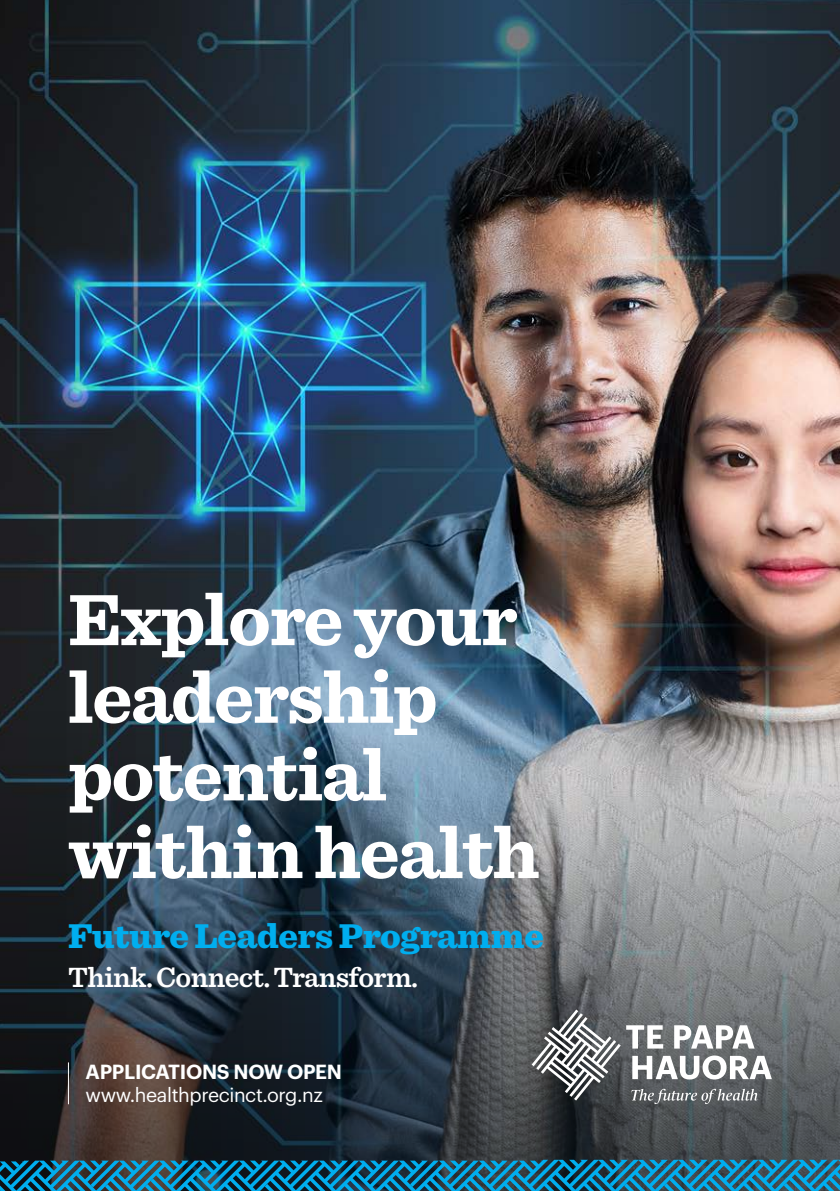
<style>
.page{position:relative;width:840px;height:1191px;background:#fff}
.page>*{position:absolute;margin:0;border:0;box-sizing:border-box;transform-origin:0 0}
.t1{font:700 75.8px/77.6px "Sentinel";letter-spacing:-.02em;color:#fff}
.t2{font:900 36px "Sentinel";letter-spacing:-.01em;color:#00aeef}
.t3{font:600 29.2px "Sentinel";letter-spacing:-.02em;color:#fff}
.t4{font:600 20px "Graphik";letter-spacing:-.015em;color:#fff}
.t5{font:19.6px "Graphik";letter-spacing:-.02em;color:#fff}
</style>
<div class="page">
<img style="left:0;top:0;width:839px;height:554px">
<img style="left:0;top:554px;width:839px;height:605px">
<svg style="left:531px;top:1009px;width:240px;height:95px"></svg>
<hr style="left:68px;top:1062px;width:1px;height:42px;background:#fff">
<svg style="left:0;top:1159px;width:839px;height:32px;background:#176b8c"></svg>
<p class="t1" style="left:68px;top:577px;width:473px">Explore your leadership potential within health</p>
<p class="t2" style="left:68px;top:907px;width:477px">Future Leaders Programme</p>
<p class="t3" style="left:68px;top:955px;width:351px">Think. Connect. Transform.</p>
<p class="t4" style="left:86px;top:1056px;width:258px">APPLICATIONS NOW OPEN</p>
<p class="t5" style="left:85px;top:1079px;width:239px">www.healthprecinct.org.nz</p>
</div>
